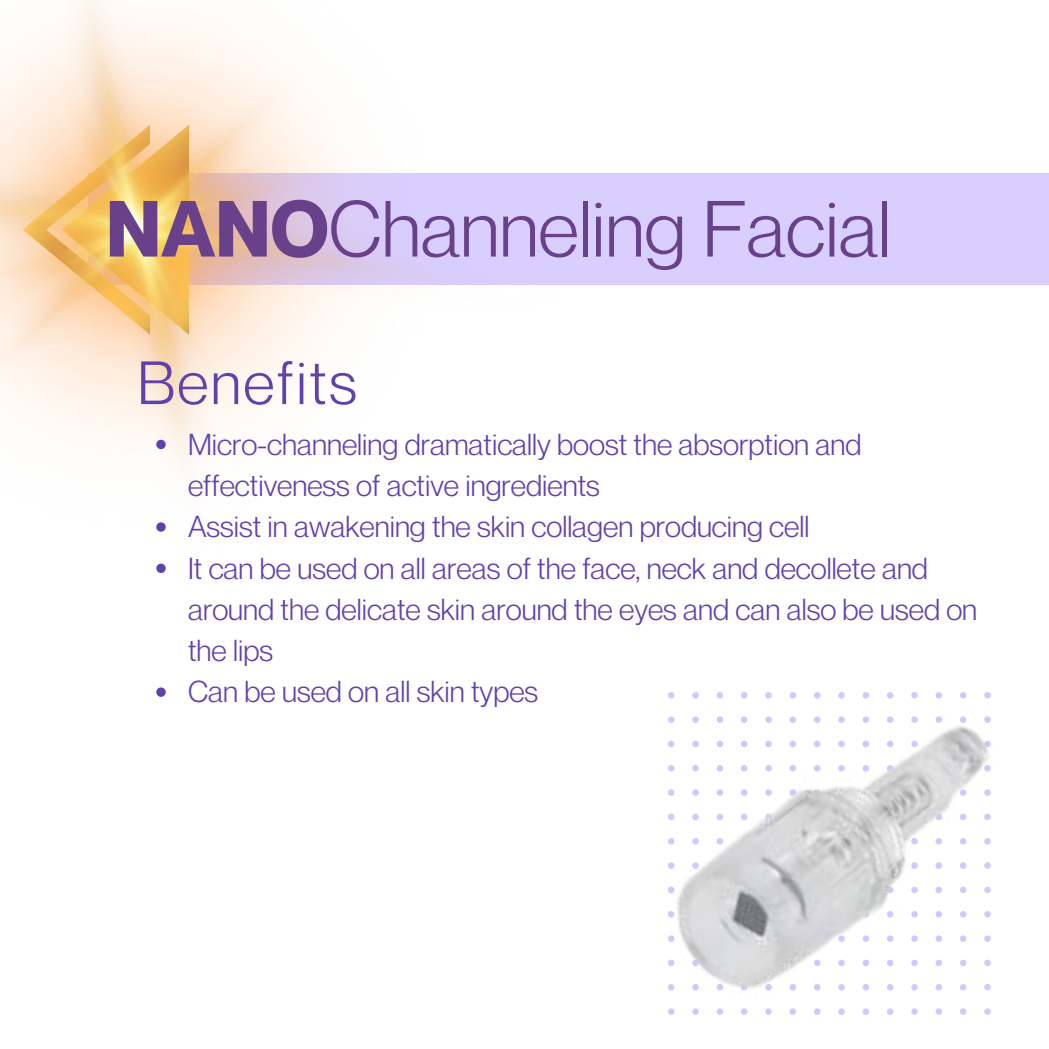
<style>
.page{position:relative;width:1049px;height:1049px;background:#fff}
.page>*{position:absolute;margin:0;border:0;box-sizing:border-box;transform-origin:0 0}
.t1{font:77.75px "Neue Montreal";color:#69418b}
.t2{font:59.75px "Neue Montreal";letter-spacing:.045em;color:#6141ac}
.t3{font:29.75px/41.2px "Neue Montreal";color:#6141ac}
.s1{font-weight:700}
</style>
<div class="page">
<div style="left:88px;top:173px;width:960px;height:112px;background:#d8cfff"></div>
<img style="left:668px;top:692px;width:323px;height:323px">
<img style="left:0;top:0;width:412px;height:532px">
<svg style="left:156px;top:439px;width:10px;height:10px"></svg>
<svg style="left:156px;top:522px;width:10px;height:9px"></svg>
<svg style="left:156px;top:563px;width:10px;height:10px"></svg>
<svg style="left:156px;top:687px;width:10px;height:9px"></svg>
<h1 class="t1" style="left:106px;top:181px;width:786px"><span class="s1">NANO</span>Channeling Facial</h1>
<h2 class="t2" style="left:137px;top:346px;width:221px">Benefits</h2>
<p class="t3" style="left:188px;top:423px;width:790px">Micro-channeling dramatically boost the absorption and effectiveness of active ingredients<br>Assist in awakening the skin collagen producing cell<br>It can be used on all areas of the face, neck and decollete and around the delicate skin around the eyes and can also be used on the lips<br>Can be used on all skin types</p>
</div>
